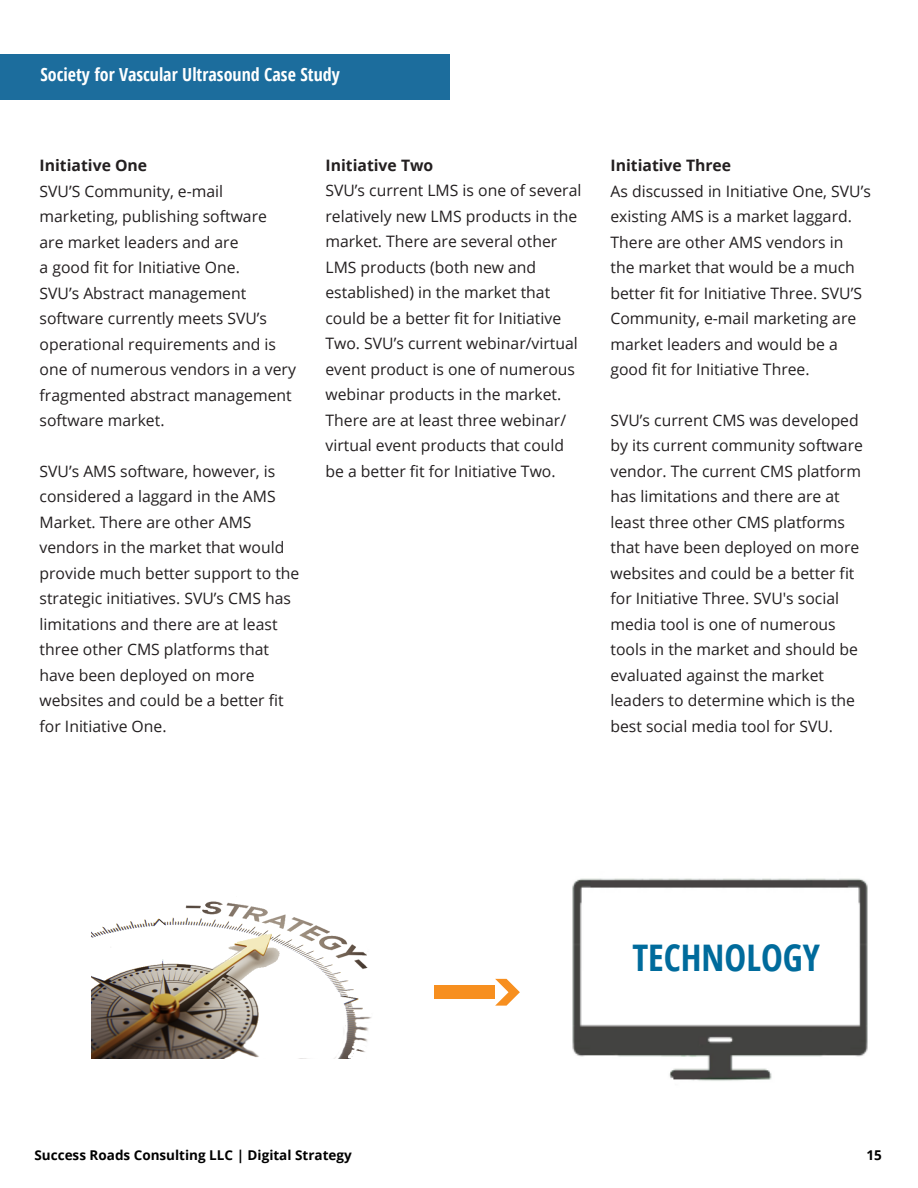
<style>
.page{position:relative;width:918px;height:1188px;background:#fff}
.page>*{position:absolute;margin:0;border:0;box-sizing:border-box;transform-origin:0 0}
.t1{font:700 condensed 36.6px "Open Sans";color:#006b9c}
.t2{font:700 18px "Open Sans Condensed";color:#fff}
.t3{font:15.75px/25.5px "Open Sans";color:#231f20}
.t4{font:700 15.75px "Open Sans";color:#231f20}
.t5{font:700 13.5px "Open Sans";color:#000}
</style>
<div class="page">
<img style="left:572px;top:878px;width:296px;height:203px">
<div style="left:434px;top:986px;width:60px;height:13px;background:#f78f1f"></div>
<svg style="left:495px;top:979px;width:25px;height:27px"></svg>
<div style="left:0;top:54px;width:450px;height:45px;background:#1c6d9d"></div>
<img style="left:91px;top:901px;width:281px;height:157px">
<p class="t2" style="left:40px;top:62px;width:301px">Society for Vascular Ultrasound Case Study</p>
<p class="t4" style="left:40px;top:154px;width:109px">Initiative One</p>
<p class="t3" style="left:40px;top:178px;width:258px">SVU’S Community, e-mail marketing, publishing software<br>are market leaders and are<br>a good fit for Initiative One.<br>SVU’s Abstract management software currently meets SVU’s operational requirements and is one of numerous vendors in a very fragmented abstract management software market.</p>
<p class="t3" style="left:40px;top:458px;width:261px">SVU’s AMS software, however, is considered a laggard in the AMS<br>Market. There are other AMS vendors in the market that would provide much better support to the strategic initiatives. SVU’s CMS has limitations and there are at least three other CMS platforms that have been deployed on more websites and could be a better fit for Initiative One.</p>
<p class="t4" style="left:325px;top:154px;width:109px">Initiative Two</p>
<p class="t3" style="left:325px;top:178px;width:257px">SVU’s current LMS is one of several relatively new LMS products in the market. There are several other<br>LMS products (both new and established) in the market that could be a better fit for Initiative<br>Two. SVU’s current webinar/virtual event product is one of numerous webinar products in the market.<br>There are at least three webinar/ virtual event products that could be a better fit for Initiative Two.</p>
<p class="t4" style="left:610px;top:154px;width:122px">Initiative Three</p>
<p class="t3" style="left:610px;top:178px;width:262px">As discussed in Initiative One, SVU’s existing AMS is a market laggard.<br>There are other AMS vendors in the market that would be a much better fit for Initiative Three. SVU’S<br>Community, e-mail marketing are market leaders and would be a good fit for Initiative Three.</p>
<p class="t3" style="left:610px;top:407px;width:254px">SVU’s current CMS was developed by its current community software vendor. The current CMS platform has limitations and there are at least three other CMS platforms that have been deployed on more websites and could be a better fit for Initiative Three. SVU's social media tool is one of numerous tools in the market and should be evaluated against the market leaders to determine which is the best social media tool for SVU.</p>
<p class="t5" style="left:34px;top:1146px;width:319px">Success Roads Consulting LLC | Digital Strategy</p>
<h1 class="t1" style="left:632px;top:932px;width:189px">TECHNOLOGY</h1>
<p class="t5" style="left:867px;top:1146px;width:17px">15</p>
</div>
